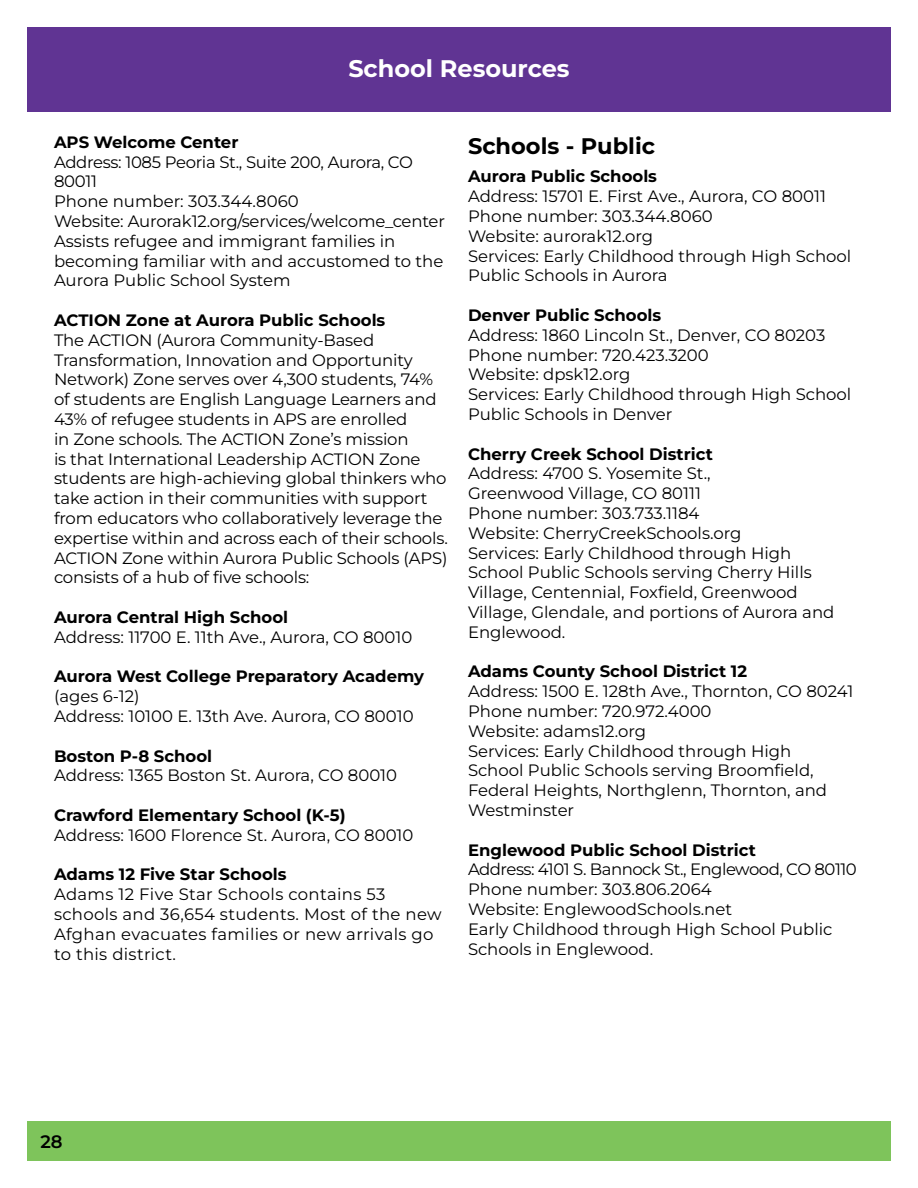
<style>
.page{position:relative;width:918px;height:1188px;background:#fff}
.page>*{position:absolute;margin:0;border:0;box-sizing:border-box;transform-origin:0 0}
.t1{font:700 24px "Montserrat";color:#fff}
.t2{font:700 22.5px "Montserrat";color:#000}
.t3{font:600 18px "Montserrat";color:#000}
.t4{font:16.5px/19.8px "Montserrat";color:#000}
.t5{font:700 16.5px/19.8px "Montserrat";color:#000}
.t6{font:16.5px/19.8px "Montserrat";letter-spacing:.02em;color:#000}
.t7{font:16.5px/19.8px "Montserrat";letter-spacing:-.02em;color:#000}
.t8{font:16.5px "Montserrat";letter-spacing:-.03em;color:#000}
.s1{font-weight:400}
</style>
<div class="page">
<div style="left:27px;top:1121px;width:864px;height:40px;background:#7ec45b"></div>
<div style="left:27px;top:27px;width:864px;height:84px;background:#603493"></div>
<h1 class="t1" style="left:348px;top:53px;width:223px">School Resources</h1>
<h2 class="t5" style="left:54px;top:132px;width:186px">APS Welcome Center</h2>
<p class="t7" style="left:54px;top:151px;width:361px">Address: 1085 Peoria St., Suite 200, Aurora, CO<br>80011</p>
<p class="t4" style="left:54px;top:191px;width:246px">Phone number: 303.344.8060</p>
<p class="t4" style="left:54px;top:211px;width:393px">Website: Aurorak12.org/services/welcome_center</p>
<p class="t4" style="left:54px;top:231px;width:391px">Assists refugee and immigrant families in becoming familiar with and accustomed to the<br>Aurora Public School System</p>
<h2 class="t5" style="left:54px;top:310px;width:333px">ACTION Zone at Aurora Public Schools</h2>
<p class="t4" style="left:54px;top:330px;width:395px">The ACTION (Aurora Community-Based Transformation, Innovation and Opportunity Network) Zone serves over 4,300 students, 74% of students are English Language Learners and 43% of refugee students in APS are enrolled<br>in Zone schools. The ACTION Zone’s mission<br>is that International Leadership ACTION Zone students are high-achieving global thinkers who take action in their communities with support from educators who collaboratively leverage the expertise within and across each of their schools.<br>ACTION Zone within Aurora Public Schools (APS) consists of a hub of five schools:</p>
<h2 class="t5" style="left:54px;top:607px;width:236px">Aurora Central High School</h2>
<p class="t4" style="left:54px;top:627px;width:360px">Address: 11700 E. 11th Ave., Aurora, CO 80010</p>
<h2 class="t5" style="left:54px;top:666px;width:372px">Aurora West College Preparatory Academy <span class="s1">(ages 6-12)</span></h2>
<p class="t4" style="left:54px;top:706px;width:361px">Address: 10100 E. 13th Ave. Aurora, CO 80010</p>
<h2 class="t5" style="left:54px;top:745px;width:160px">Boston P-8 School</h2>
<p class="t4" style="left:54px;top:765px;width:345px">Address: 1365 Boston St. Aurora, CO 80010</p>
<h2 class="t5" style="left:54px;top:805px;width:293px">Crawford Elementary School (K-5)</h2>
<p class="t4" style="left:54px;top:825px;width:361px">Address: 1600 Florence St. Aurora, CO 80010</p>
<h2 class="t5" style="left:54px;top:864px;width:234px">Adams 12 Five Star Schools</h2>
<p class="t6" style="left:54px;top:884px;width:389px">Adams 12 Five Star Schools contains 53 schools and 36,654 students. Most of the new Afghan evacuates families or new arrivals go to this district.</p>
<h2 class="t2" style="left:468px;top:131px;width:189px">Schools - Public</h2>
<h2 class="t5" style="left:468px;top:166px;width:191px">Aurora Public Schools</h2>
<p class="t4" style="left:468px;top:186px;width:359px">Address: 15701 E. First Ave., Aurora, CO 80011</p>
<p class="t4" style="left:468px;top:206px;width:246px">Phone number: 303.344.8060</p>
<p class="t4" style="left:468px;top:226px;width:187px">Website: aurorak12.org</p>
<p class="t4" style="left:468px;top:245px;width:385px">Services: Early Childhood through High School<br>Public Schools in Aurora</p>
<h2 class="t5" style="left:468px;top:305px;width:195px">Denver Public Schools</h2>
<p class="t4" style="left:468px;top:325px;width:359px">Address: 1860 Lincoln St., Denver, CO 80203</p>
<p class="t4" style="left:468px;top:344px;width:242px">Phone number: 720.423.3200</p>
<p class="t4" style="left:468px;top:364px;width:164px">Website: dpsk12.org</p>
<p class="t4" style="left:468px;top:384px;width:385px">Services: Early Childhood through High School<br>Public Schools in Denver</p>
<h2 class="t5" style="left:468px;top:443px;width:246px">Cherry Creek School District</h2>
<p class="t4" style="left:468px;top:463px;width:244px">Address: 4700 S. Yosemite St.,</p>
<p class="t4" style="left:468px;top:483px;width:234px">Greenwood Village, CO 80111</p>
<p class="t4" style="left:468px;top:503px;width:233px">Phone number: 303.733.1184</p>
<p class="t4" style="left:468px;top:523px;width:275px">Website: CherryCreekSchools.org</p>
<p class="t4" style="left:468px;top:542px;width:368px">Services: Early Childhood through High School Public Schools serving Cherry Hills Village, Centennial, Foxfield, Greenwood Village, Glendale, and portions of Aurora and Englewood.</p>
<h2 class="t5" style="left:468px;top:661px;width:281px">Adams County School District 12</h2>
<p class="t4" style="left:468px;top:681px;width:387px">Address: 1500 E. 128th Ave., Thornton, CO 80241</p>
<p class="t4" style="left:468px;top:701px;width:245px">Phone number: 720.972.4000</p>
<p class="t4" style="left:468px;top:721px;width:180px">Website: adams12.org</p>
<p class="t4" style="left:468px;top:740px;width:361px">Services: Early Childhood through High School Public Schools serving Broomfield, Federal Heights, Northglenn, Thornton, and Westminster</p>
<h2 class="t5" style="left:468px;top:839px;width:289px">Englewood Public School District</h2>
<p class="t8" style="left:468px;top:858px;width:390px">Address: 4101 S. Bannock St., Englewood, CO 80110</p>
<p class="t4" style="left:468px;top:879px;width:245px">Phone number: 303.806.2064</p>
<p class="t4" style="left:468px;top:899px;width:266px">Website: EnglewoodSchools.net</p>
<p class="t4" style="left:468px;top:919px;width:366px">Early Childhood through High School Public<br>Schools in Englewood.</p>
<p class="t3" style="left:40px;top:1129px;width:24px">28</p>
</div>
